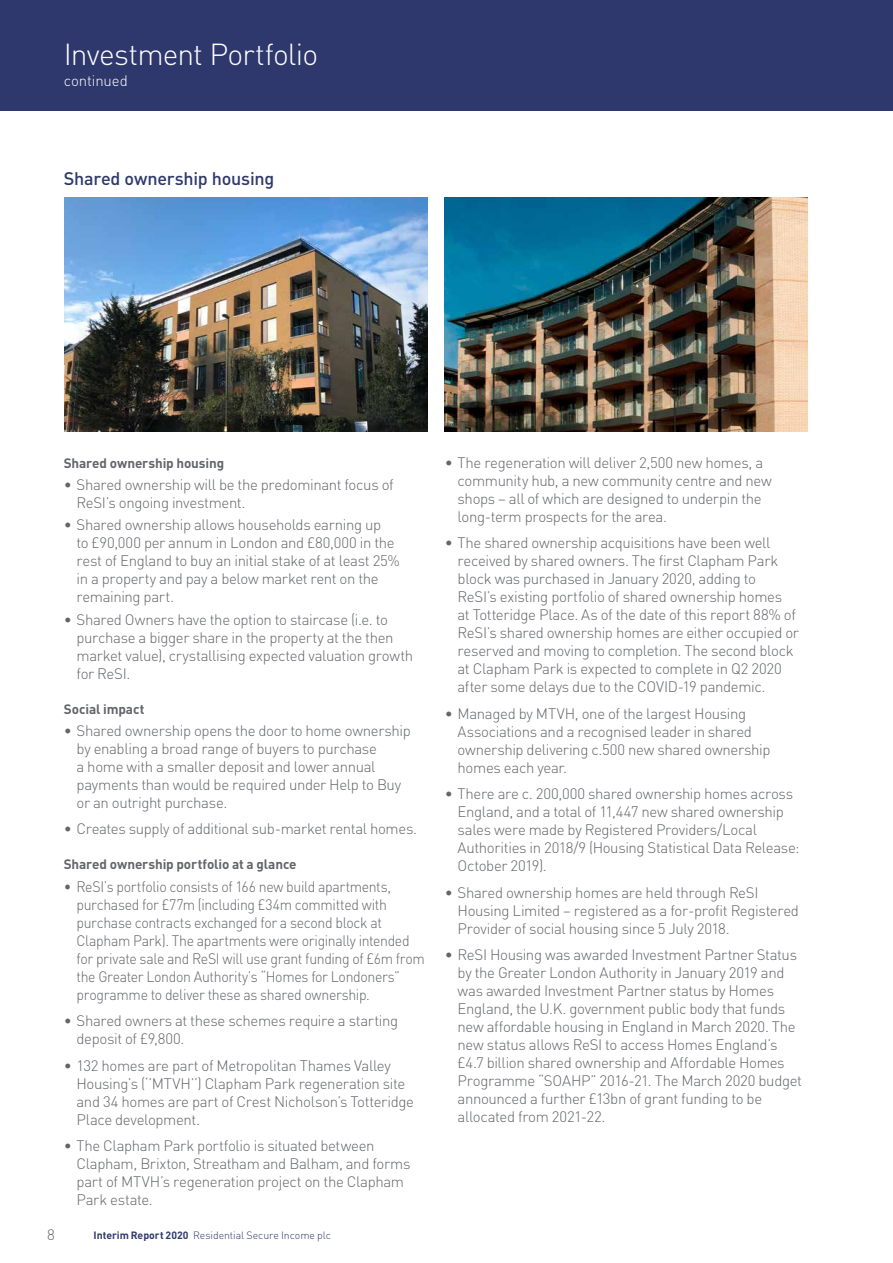
<style>
.page{position:relative;width:893px;height:1263px;background:#fff}
.page>*{position:absolute;margin:0;border:0;box-sizing:border-box;transform-origin:0 0}
.t1{font:300 30px "DIN";letter-spacing:-.03em;color:#fff}
.t2{font:500 18px "DIN";letter-spacing:-.015em;color:#2e386c}
.t3{font:300 15px/18px "DIN";letter-spacing:-.025em;color:#636569}
.t4{font:300 15px/18px "DIN";letter-spacing:-.025em;color:#636569;scale:.94 1}
.t5{font:300 15px "DIN";letter-spacing:-.005em;color:#fff}
.t6{font:700 13.5px "DIN";letter-spacing:-.005em;color:#636569}
.t7{font:300 10.5px "DIN";letter-spacing:-.005em;color:#2e386c}
.s1{font-weight:700}
</style>
<div class="page">
<div style="left:0;top:0;width:893px;height:111px;background:#2e386c"></div>
<img style="left:64px;top:198px;width:363px;height:234px">
<img style="left:445px;top:198px;width:363px;height:234px">
<h1 class="t1" style="left:64px;top:35px;width:256px">Investment Portfolio</h1>
<p class="t5" style="left:64px;top:71px;width:66px">continued</p>
<p class="t2" style="left:64px;top:167px;width:212px">Shared ownership housing</p>
<p class="t6" style="left:64px;top:454px;width:162px">Shared ownership housing</p>
<p class="t3" style="left:77px;top:475px;width:319px;text-indent:-13px">• Shared ownership will be the predominant focus of<br>ReSI’s ongoing investment.</p>
<p class="t3" style="left:77px;top:516px;width:325px;text-indent:-13px">• Shared ownership allows households earning up<br>to £90,000 per annum in London and £80,000 in the rest of England to buy an initial stake of at least 25% in a property and pay a below market rent on the remaining part.</p>
<p class="t3" style="left:77px;top:610px;width:338px;text-indent:-13px">• Shared Owners have the option to staircase (i.e. to purchase a bigger share in the property at the then market value), crystallising expected valuation growth for ReSI.</p>
<p class="t6" style="left:64px;top:700px;width:82px">Social impact</p>
<p class="t3" style="left:77px;top:721px;width:336px;text-indent:-13px">• Shared ownership opens the door to home ownership by enabling a broad range of buyers to purchase<br>a home with a smaller deposit and lower annual payments than would be required under Help to Buy or an outright purchase.</p>
<p class="t3" style="left:64px;top:820px;width:355px">• Creates supply of additional sub-market rental homes.</p>
<p class="t6" style="left:64px;top:856px;width:234px">Shared ownership portfolio at a glance</p>
<p class="t4" style="left:77px;top:877px;width:372px;text-indent:-13px">• ReSI’s portfolio consists of 166 new build apartments, purchased for £77m (including £34m committed with purchase contracts exchanged for a second block at Clapham Park). The apartments were originally intended for private sale and ReSI will use grant funding of £6m from the Greater London Authority’s “Homes for Londoners” programme to deliver these as shared ownership.</p>
<p class="t3" style="left:77px;top:1011px;width:323px;text-indent:-13px">• Shared owners at these schemes require a starting deposit of £9,800.</p>
<p class="t3" style="left:77px;top:1056px;width:339px;text-indent:-13px">• 132 homes are part of Metropolitan Thames Valley Housing’s (‘’MTVH’’) Clapham Park regeneration site and 34 homes are part of Crest Nicholson’s Totteridge Place development.</p>
<p class="t3" style="left:77px;top:1136px;width:335px;text-indent:-13px">• The Clapham Park portfolio is situated between Clapham, Brixton, Streatham and Balham, and forms part of MTVH’s regeneration project on the Clapham Park estate.</p>
<p class="t3" style="left:47px;top:1225px;width:9px">8</p>
<p class="t7" style="left:94px;top:1228px;width:239px"><span class="s1">Interim Report 2020</span> Residential Secure Income plc</p>
<p class="t3" style="left:458px;top:453px;width:316px;text-indent:-13px">• The regeneration will deliver 2,500 new homes, a community hub, a new community centre and new shops – all of which are designed to underpin the long‑term prospects for the area.</p>
<p class="t3" style="left:458px;top:534px;width:343px;text-indent:-13px">• The shared ownership acquisitions have been well received by shared owners. The first Clapham Park block was purchased in January 2020, adding to ReSI’s existing portfolio of shared ownership homes<br>at Totteridge Place. As of the date of this report 88% of ReSI’s shared ownership homes are either occupied or reserved and moving to completion. The second block at Clapham Park is expected to complete in Q2 2020 after some delays due to the COVID-19 pandemic.</p>
<p class="t3" style="left:458px;top:704px;width:314px;text-indent:-13px">• Managed by MTVH, one of the largest Housing Associations and a recognised leader in shared ownership delivering c.500 new shared ownership homes each year.</p>
<p class="t3" style="left:458px;top:785px;width:344px;text-indent:-13px">• There are c. 200,000 shared ownership homes across England, and a total of 11,447 new shared ownership sales were made by Registered Providers/Local Authorities in 2018/9 (Housing Statistical Data Release:<br>October 2019).</p>
<p class="t3" style="left:458px;top:883px;width:343px;text-indent:-13px">• Shared ownership homes are held through ReSI<br>Housing Limited – registered as a for-profit Registered<br>Provider of social housing since 5 July 2018.</p>
<p class="t3" style="left:458px;top:946px;width:346px;text-indent:-13px">• ReSI Housing was awarded Investment Partner Status by the Greater London Authority in January 2019 and was awarded Investment Partner status by Homes England, the U.K. government public body that funds new affordable housing in England in March 2020. The new status allows ReSI to access Homes England’s £4.7 billion shared ownership and Affordable Homes Programme “SOAHP” 2016-21. The March 2020 budget announced a further £13bn of grant funding to be allocated from 2021-22.</p>
</div>
